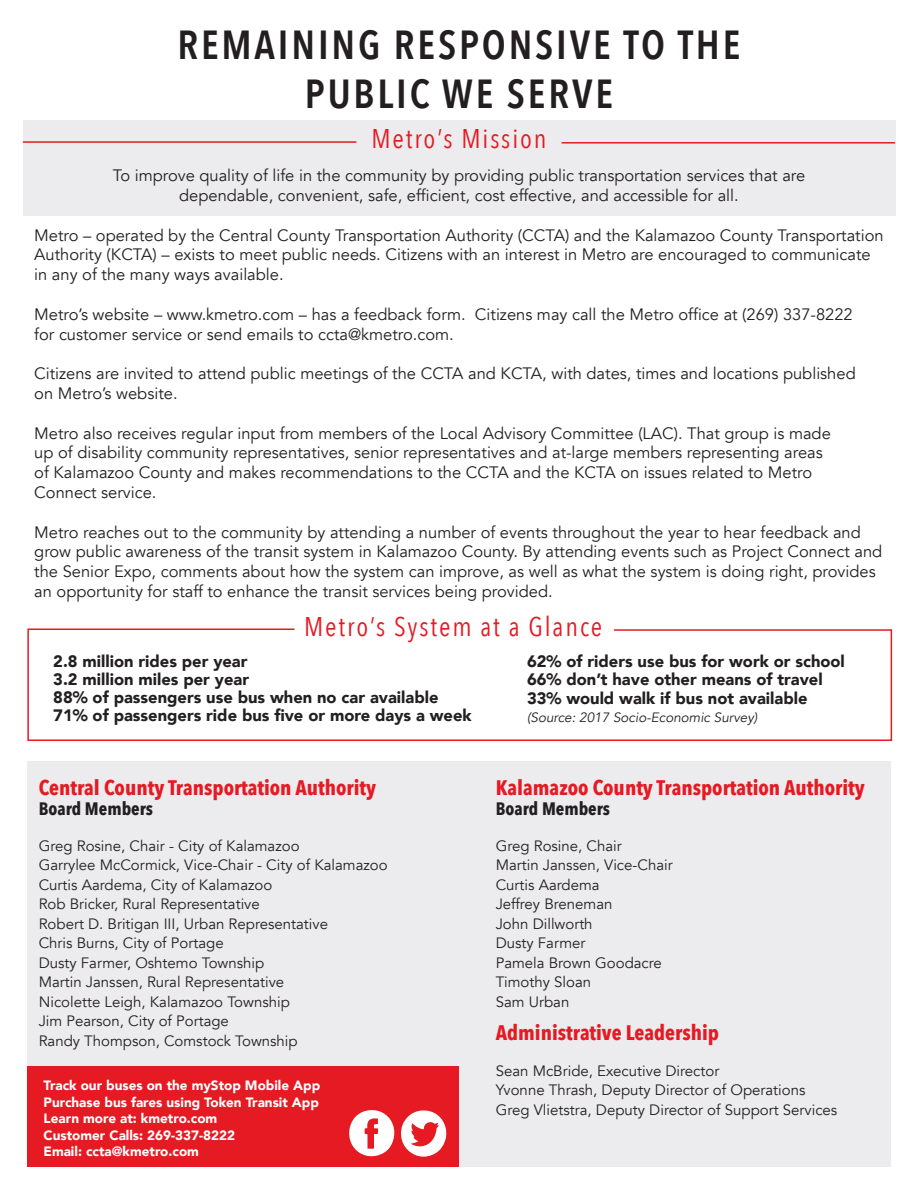
<style>
.page{position:relative;width:918px;height:1188px;background:#fff}
.page>*{position:absolute;margin:0;border:0;box-sizing:border-box;transform-origin:0 0}
.Heading{font:600 40.5px/48.6px "Avenir Next Condensed";letter-spacing:.07em;color:#231f20;text-align:center}
.Heading-2{font:27px "Avenir Next Condensed";letter-spacing:.07em;color:#e51a23}
.Heading-3{font:700 21px "Avenir Next Condensed";color:#e51a23}
.Heading-4{font:700 18px "Avenir Next Condensed";color:#231f20}
.Heading-5{font:16.5px/19.8px "Avenir";color:#231f20}
.Heading-6{font:900 16.5px "Avenir";color:#231f20}
.Heading-7{font:15px/19.5px "Avenir";color:#231f20}
.Heading-8{font:900 13.5px "Avenir";color:#fff}
.Heading-9{font:italic 13.5px "Avenir";color:#231f20}
</style>
<div class="page">
<div style="left:23px;top:121px;width:872px;height:95px;background:#ececee"></div>
<div style="left:27px;top:761px;width:864px;height:406px;background:#ececee"></div>
<hr style="left:23px;top:141px;width:333px;height:2px;background:#e51a23">
<hr style="left:562px;top:142px;width:333px;height:2px;background:#e51a23">
<div style="left:27px;top:1066px;width:432px;height:101px;background:#e51a23"></div>
<svg style="left:349px;top:1110px;width:98px;height:47px"></svg>
<svg style="left:27px;top:628px;width:866px;height:113px"></svg>
<p class="Heading" style="left:177px;top:20px;width:565px">REMAINING RESPONSIVE TO THE<br>PUBLIC WE SERVE</p>
<p class="Heading-2" style="left:371px;top:115px;width:177px">Metro’s Mission</p>
<p class="Heading-5" style="left:113px;top:166px;width:694px;text-align:center">To improve quality of life in the community by providing public transportation services that are dependable, convenient, safe, efficient, cost effective, and accessible for all.</p>
<p class="Heading-5" style="left:34px;top:225px;width:851px">Metro – operated by the Central County Transportation Authority (CCTA) and the Kalamazoo County Transportation<br>Authority (KCTA) – exists to meet public needs. Citizens with an interest in Metro are encouraged to communicate in any of the many ways available.</p>
<p class="Heading-5" style="left:34px;top:305px;width:820px">Metro’s website – www.kmetro.com – has a feedback form. Citizens may call the Metro office at (269) 337-8222 for customer service or send emails to ccta@kmetro.com.</p>
<p class="Heading-5" style="left:34px;top:364px;width:823px">Citizens are invited to attend public meetings of the CCTA and KCTA, with dates, times and locations published on Metro’s website.</p>
<p class="Heading-5" style="left:34px;top:423px;width:798px">Metro also receives regular input from members of the Local Advisory Committee (LAC). That group is made up of disability community representatives, senior representatives and at-large members representing areas of Kalamazoo County and makes recommendations to the CCTA and the KCTA on issues related to Metro Connect service.</p>
<p class="Heading-5" style="left:34px;top:522px;width:850px">Metro reaches out to the community by attending a number of events throughout the year to hear feedback and grow public awareness of the transit system in Kalamazoo County. By attending events such as Project Connect and the Senior Expo, comments about how the system can improve, as well as what the system is doing right, provides an opportunity for staff to enhance the transit services being provided.</p>
<p class="Heading-2" style="left:304px;top:604px;width:300px">Metro’s System at a Glance</p>
<p class="Heading-6" style="left:53px;top:647px;width:196px">2.8 million rides per year</p>
<p class="Heading-6" style="left:53px;top:665px;width:197px">3.2 million miles per year</p>
<p class="Heading-6" style="left:53px;top:683px;width:387px">88% of passengers use bus when no car available</p>
<p class="Heading-6" style="left:53px;top:701px;width:420px">71% of passengers ride bus five or more days a week</p>
<p class="Heading-3" style="left:39px;top:775px;width:339px">Central County Transportation Authority</p>
<p class="Heading-4" style="left:39px;top:797px;width:116px">Board Members</p>
<p class="Heading-7" style="left:39px;top:836px;width:262px">Greg Rosine, Chair - City of Kalamazoo</p>
<p class="Heading-7" style="left:39px;top:855px;width:350px">Garrylee McCormick, Vice-Chair - City of Kalamazoo</p>
<p class="Heading-7" style="left:39px;top:875px;width:235px">Curtis Aardema, City of Kalamazoo</p>
<p class="Heading-7" style="left:39px;top:894px;width:223px">Rob Bricker, Rural Representative</p>
<p class="Heading-7" style="left:39px;top:914px;width:291px">Robert D. Britigan III, Urban Representative</p>
<p class="Heading-7" style="left:39px;top:933px;width:186px">Chris Burns, City of Portage</p>
<p class="Heading-7" style="left:39px;top:953px;width:227px">Dusty Farmer, Oshtemo Township</p>
<p class="Heading-7" style="left:39px;top:972px;width:247px">Martin Janssen, Rural Representative</p>
<p class="Heading-7" style="left:39px;top:992px;width:253px">Nicolette Leigh, Kalamazoo Township</p>
<p class="Heading-7" style="left:39px;top:1011px;width:192px">Jim Pearson, City of Portage</p>
<p class="Heading-7" style="left:39px;top:1031px;width:260px">Randy Thompson, Comstock Township</p>
<p class="Heading-8" style="left:44px;top:1074px;width:278px">Track our buses on the myStop Mobile App</p>
<p class="Heading-8" style="left:44px;top:1090px;width:277px">Purchase bus fares using Token Transit App</p>
<p class="Heading-8" style="left:44px;top:1107px;width:175px">Learn more at: kmetro.com</p>
<p class="Heading-8" style="left:44px;top:1123px;width:193px">Customer Calls: 269-337-8222</p>
<p class="Heading-8" style="left:44px;top:1140px;width:157px">Email: ccta@kmetro.com</p>
<p class="Heading-6" style="left:527px;top:647px;width:319px">62% of riders use bus for work or school</p>
<p class="Heading-6" style="left:527px;top:665px;width:297px">66% don’t have other means of travel</p>
<p class="Heading-6" style="left:527px;top:685px;width:282px">33% would walk if bus not available</p>
<p class="Heading-9" style="left:527px;top:710px;width:232px">(Source: 2017 Socio-Economic Survey)</p>
<p class="Heading-3" style="left:496px;top:775px;width:370px">Kalamazoo County Transportation Authority</p>
<p class="Heading-4" style="left:496px;top:797px;width:116px">Board Members</p>
<p class="Heading-7" style="left:496px;top:836px;width:179px">Greg Rosine, Chair<br>Martin Janssen, Vice-Chair</p>
<p class="Heading-7" style="left:496px;top:875px;width:105px">Curtis Aardema</p>
<p class="Heading-7" style="left:496px;top:894px;width:118px">Jeffrey Breneman</p>
<p class="Heading-7" style="left:496px;top:914px;width:98px">John Dillworth</p>
<p class="Heading-7" style="left:496px;top:933px;width:91px">Dusty Farmer</p>
<p class="Heading-7" style="left:496px;top:953px;width:168px">Pamela Brown Goodacre</p>
<p class="Heading-7" style="left:496px;top:972px;width:97px">Timothy Sloan</p>
<p class="Heading-7" style="left:496px;top:992px;width:75px">Sam Urban</p>
<p class="Heading-3" style="left:496px;top:1019px;width:225px">Administrative Leadership</p>
<p class="Heading-7" style="left:496px;top:1061px;width:225px">Sean McBride, Executive Director</p>
<p class="Heading-7" style="left:496px;top:1080px;width:311px">Yvonne Thrash, Deputy Director of Operations</p>
<p class="Heading-7" style="left:496px;top:1100px;width:343px">Greg Vlietstra, Deputy Director of Support Services</p>
</div>
